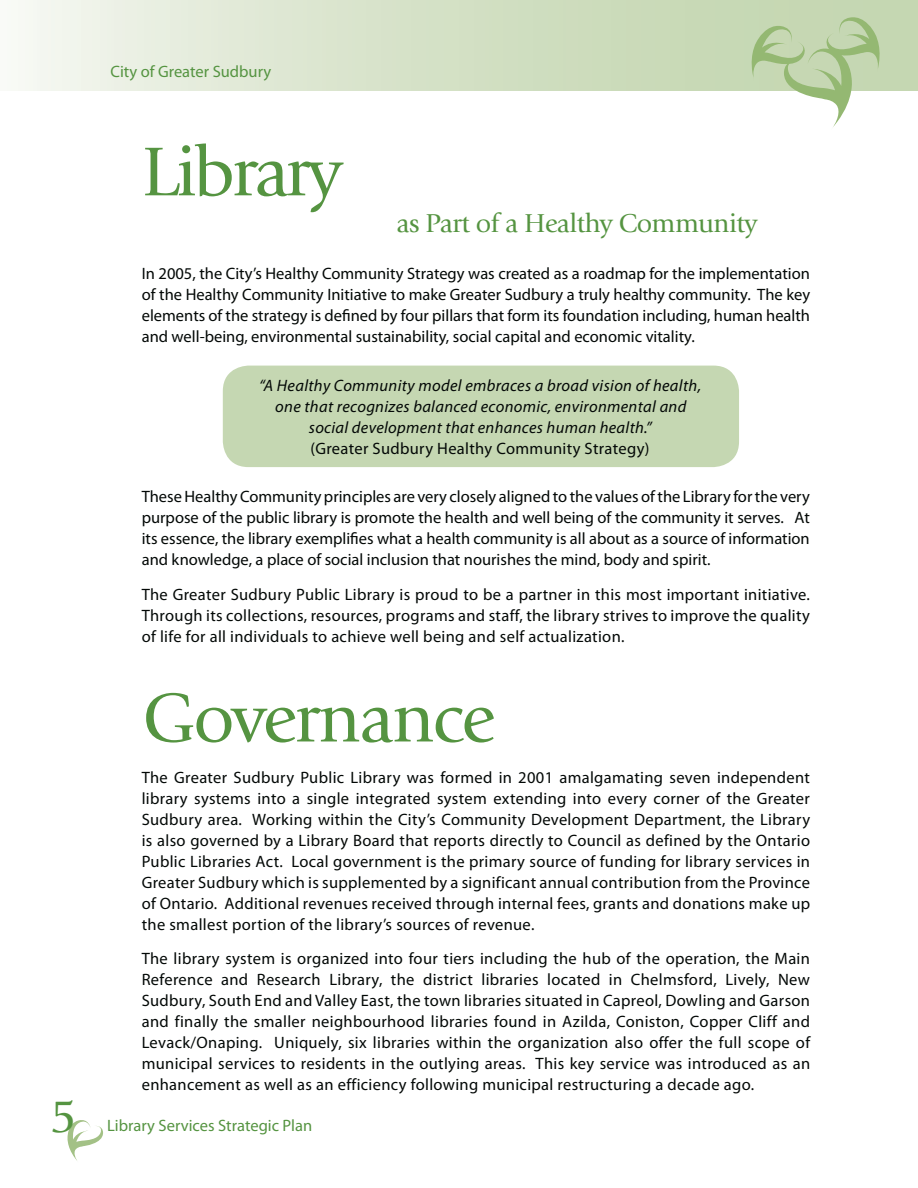
<style>
.page{position:relative;width:918px;height:1188px;background:#fff}
.page>*{position:absolute;margin:0;border:0;box-sizing:border-box;transform-origin:0 0}
.t1{font:72px "Giovanni";letter-spacing:-.025em;color:#559441}
.t2{font:72px "Giovanni";letter-spacing:-.045em;color:#559441}
.t3{font:48px "Giovanni";color:#559441}
.t4{font:27px "Giovanni";letter-spacing:-.02em;color:#559441}
.t5{font:16.5px/21px "Myriad Pro";letter-spacing:.02em;color:#030806;text-align:justify}
.t6{font:italic 16.5px/21px "Myriad Pro";letter-spacing:.02em;color:#030806;text-align:center}
.t7{font:16.5px "Myriad Pro";color:#559441}
</style>
<div class="page">
<div style="left:0;top:0;width:918px;height:91px;background:linear-gradient(to right,#f1f4eb,#bdd1a7)"></div>
<svg style="left:67px;top:1120px;width:36px;height:41px"></svg>
<svg style="left:749px;top:15px;width:133px;height:112px"></svg>
<div style="left:223px;top:366px;width:516px;height:101px;background:#c5d7b2;border-radius:26px"></div>
<h2 class="t3" style="left:50px;top:1097px;width:28px">5</h2>
<p class="t7" style="left:110px;top:66px;width:162px">City of Greater Sudbury</p>
<h1 class="t2" style="left:142px;top:143px;width:202px">Library</h1>
<h3 class="t4" style="left:397px;top:212px;width:362px">as Part of a Healthy Community</h3>
<p class="t5" style="left:142px;top:264px;width:670px">In 2005, the City’s Healthy Community Strategy was created as a roadmap for the implementation of the Healthy Community Initiative to make Greater Sudbury a truly healthy community. The key elements of the strategy is defined by four pillars that form its foundation including, human health and well-being, environmental sustainability, social capital and economic vitality.</p>
<p class="t6" style="left:259px;top:376px;width:444px">“A Healthy Community model embraces a broad vision of health, one that recognizes balanced economic, environmental and social development that enhances human health.”</p>
<p class="t5" style="left:311px;top:439px;width:340px">(Greater Sudbury Healthy Community Strategy)</p>
<p class="t5" style="left:142px;top:487px;width:670px">These Healthy Community principles are very closely aligned to the values of the Library for the very purpose of the public library is promote the health and well being of the community it serves. At its essence, the library exemplifies what a health community is all about as a source of information and knowledge, a place of social inclusion that nourishes the mind, body and spirit.</p>
<p class="t5" style="left:142px;top:585px;width:670px">The Greater Sudbury Public Library is proud to be a partner in this most important initiative.<br>Through its collections, resources, programs and staff, the library strives to improve the quality of life for all individuals to achieve well being and self actualization.</p>
<h1 class="t1" style="left:142px;top:690px;width:355px">Governance</h1>
<p class="t5" style="left:142px;top:768px;width:670px">The Greater Sudbury Public Library was formed in 2001 amalgamating seven independent library systems into a single integrated system extending into every corner of the Greater Sudbury area. Working within the City’s Community Development Department, the Library is also governed by a Library Board that reports directly to Council as defined by the Ontario Public Libraries Act. Local government is the primary source of funding for library services in Greater Sudbury which is supplemented by a significant annual contribution from the Province of Ontario. Additional revenues received through internal fees, grants and donations make up the smallest portion of the library’s sources of revenue.</p>
<p class="t5" style="left:142px;top:949px;width:670px">The library system is organized into four tiers including the hub of the operation, the Main Reference and Research Library, the district libraries located in Chelmsford, Lively, New Sudbury, South End and Valley East, the town libraries situated in Capreol, Dowling and Garson and finally the smaller neighbourhood libraries found in Azilda, Coniston, Copper Cliff and Levack/Onaping. Uniquely, six libraries within the organization also offer the full scope of municipal services to residents in the outlying areas. This key service was introduced as an enhancement as well as an efficiency following municipal restructuring a decade ago.</p>
<p class="t7" style="left:107px;top:1119px;width:207px">Library Services Strategic Plan</p>
</div>
